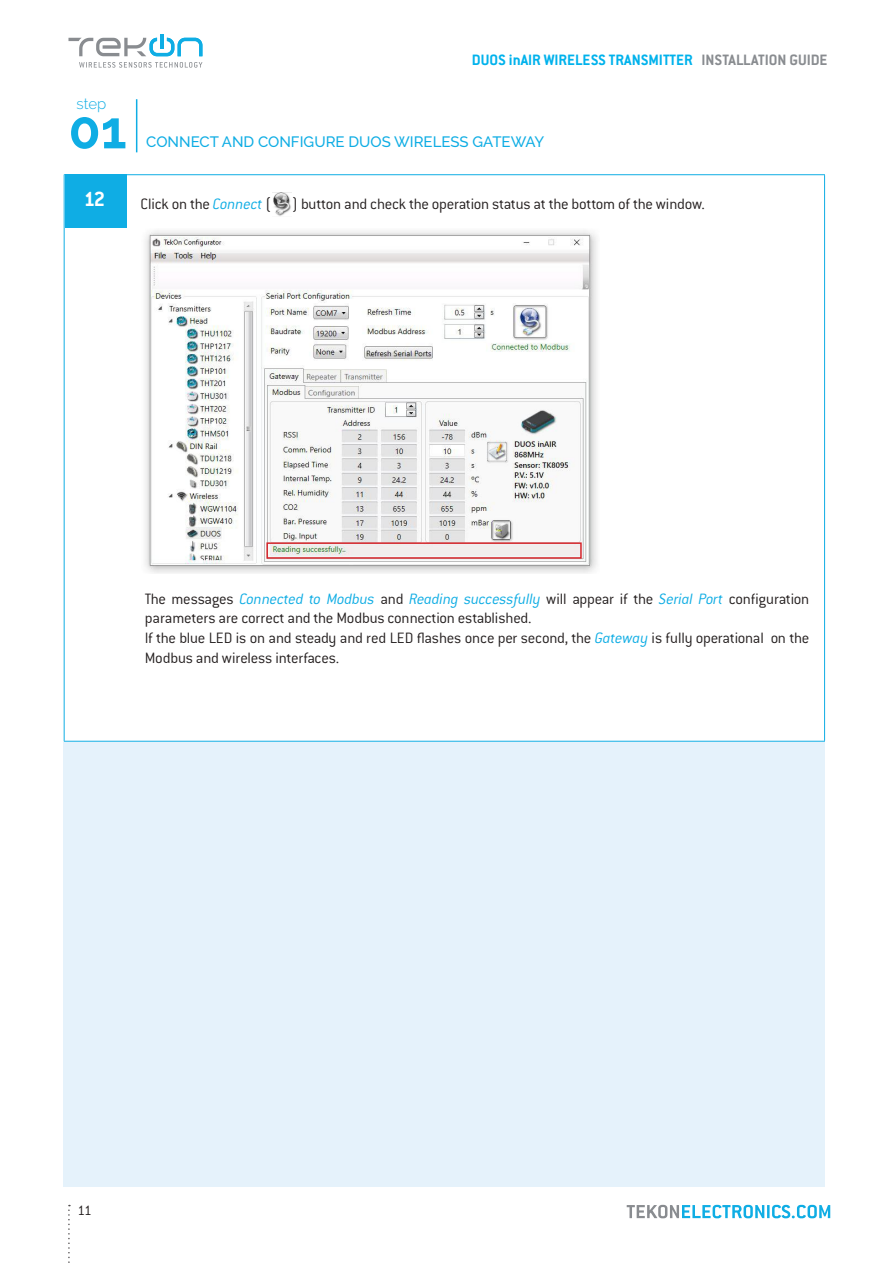
<style>
.page{position:relative;width:893px;height:1263px;background:#fff}
.page>*{position:absolute;margin:0;border:0;box-sizing:border-box;transform-origin:0 0}
.t1{font:700 52.5px "Raleway";color:#0fade4}
.t2{font:700 22.5px "Conduit ITC Pro";color:#fff}
.t3{font:300 16.5px/19.8px "Conduit ITC Pro";letter-spacing:-.015em;color:#241f1f}
.t4{font:700 16.5px "Conduit ITC Pro";color:#00b2ec}
.t5{font:500 15px "Raleway";color:#0fade4}
.t6{font:300 15px "Raleway";color:#0fade4}
.t7{font:300 15px "Conduit ITC Pro";color:#241f1f}
.s1{color:#898c90}
.s2{font-style:italic;color:#0fade4}
</style>
<div class="page">
<hr style="left:136px;top:99px;width:1px;height:53px;background:#0fade4">
<svg style="left:627px;top:1205px;width:203px;height:13px"></svg>
<svg style="left:68px;top:1205px;width:2px;height:58px"></svg>
<svg style="left:68px;top:34px;width:134px;height:22px"></svg>
<svg style="left:79px;top:62px;width:123px;height:6px"></svg>
<hr style="left:64px;top:174px;width:761px;height:1px;background:#0fade4">
<hr style="left:64px;top:175px;width:1px;height:566px;background:#0fade4">
<hr style="left:824px;top:175px;width:1px;height:566px;background:#0fade4">
<hr style="left:64px;top:741px;width:761px;height:1px;background:#0fade4">
<div style="left:64px;top:742px;width:761px;height:444px;background:#e5f2fb"></div>
<div style="left:65px;top:174px;width:62px;height:53px;background:#0fade4"></div>
<img style="left:145px;top:230px;width:452px;height:343px">
<div style="left:266px;top:542px;width:316px;height:17px;border:2px solid #d42429"></div>
<img style="left:272px;top:192px;width:20px;height:24px">
<p class="t6" style="left:77px;top:95px;width:31px">step</p>
<h1 class="t1" style="left:68px;top:100px;width:60px">01</h1>
<p class="t4" style="left:472px;top:51px;width:357px">DUOS inAIR WIRELESS TRANSMITTER <span class="s1">INSTALLATION GUIDE</span></p>
<p class="t5" style="left:146px;top:133px;width:400px">CONNECT AND CONFIGURE DUOS WIRELESS GATEWAY</p>
<h2 class="t2" style="left:84px;top:186px;width:23px">12</h2>
<p class="t3" style="left:141px;top:194px;width:566px">Click on the <span class="s2">Connect</span> ( ) button and check the operation status at the bottom of the window.</p>
<p class="t3" style="left:145px;top:589px;width:666px">The messages <span class="s2">Connected to Modbus</span> and <span class="s2">Reading successfully</span> will appear if the <span class="s2">Serial Port</span> configuration parameters are correct and the Modbus connection established.<br>If the blue LED is on and steady and red LED flashes once per second, the <span class="s2">Gateway</span> is fully operational on the Modbus and wireless interfaces.</p>
<p class="t7" style="left:77px;top:1202px;width:16px">11</p>
</div>
